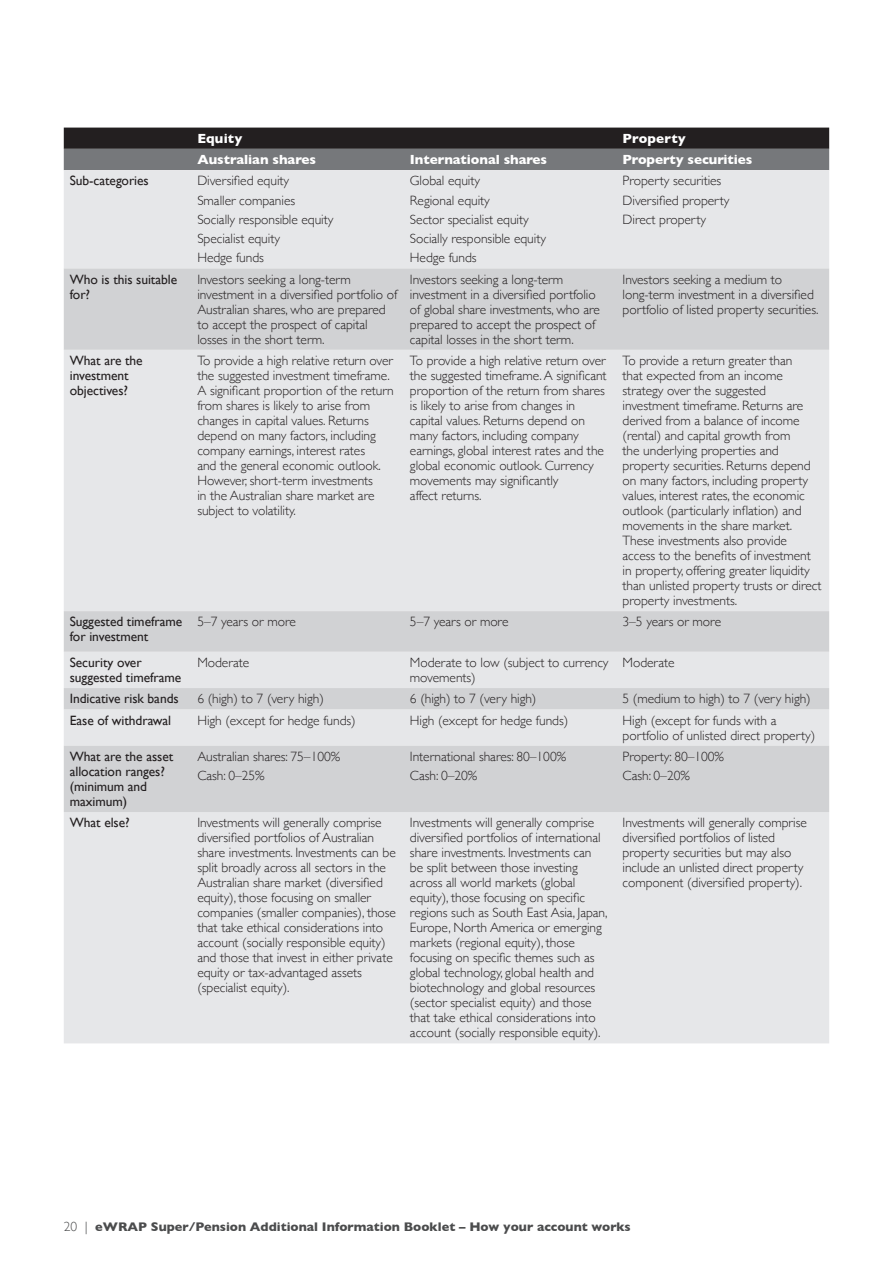
<style>
.page{position:relative;width:893px;height:1263px;background:#fff}
.page>*{position:absolute;margin:0;border:0;box-sizing:border-box;transform-origin:0 0}
.t1{font:300 13.5px/15px "Gill Sans";letter-spacing:-.005em;color:#231f20}
.t2{font:13.5px/15px "Gill Sans";letter-spacing:-.005em;color:#231f20}
.t3{font:700 13.5px "Gill Sans";letter-spacing:-.005em;color:#fff}
.t4{font:700 12.75px "Gill Sans";color:#4b4c4d}
.s1{font-weight:300;font-size:13.5px}
</style>
<div class="page">
<svg style="left:64px;top:128px;width:765px;height:42px;background:#4d4c4e"></svg>
<div style="left:64px;top:170px;width:765px;height:873px;background:#e6e7e9"></div>
<svg style="left:64px;top:268px;width:765px;height:544px;background:#dddee0"></svg>
<p class="t3" style="left:197px;top:128px;width:46px">Equity</p>
<p class="t3" style="left:623px;top:128px;width:65px">Property</p>
<p class="t3" style="left:197px;top:149px;width:120px">Australian shares</p>
<p class="t3" style="left:410px;top:149px;width:139px">International shares</p>
<p class="t3" style="left:623px;top:149px;width:131px">Property securities</p>
<p class="t2" style="left:70px;top:173px;width:81px">Sub-categories</p>
<p class="t1" style="left:197px;top:171px;width:138px;line-height:19.2px">Diversified equity<br>Smaller companies<br>Socially responsible equity<br>Specialist equity<br>Hedge funds</p>
<p class="t1" style="left:410px;top:171px;width:138px;line-height:19.2px">Global equity<br>Regional equity<br>Sector specialist equity<br>Socially responsible equity<br>Hedge funds</p>
<p class="t1" style="left:623px;top:171px;width:108px;line-height:19.2px">Property securities<br>Diversified property<br>Direct property</p>
<p class="t2" style="left:70px;top:272px;width:109px">Who is this suitable for?</p>
<p class="t1" style="left:197px;top:271px;width:201px">Investors seeking a long-term investment in a diversified portfolio of Australian shares, who are prepared to accept the prospect of capital losses in the short term.</p>
<p class="t1" style="left:410px;top:271px;width:192px">Investors seeking a long-term investment in a diversified portfolio of global share investments, who are prepared to accept the prospect of capital losses in the short term.</p>
<p class="t1" style="left:623px;top:271px;width:197px">Investors seeking a medium to long-term investment in a diversified portfolio of listed property securities.</p>
<p class="t2" style="left:70px;top:353px;width:75px">What are the investment objectives?</p>
<p class="t1" style="left:197px;top:353px;width:198px">To provide a high relative return over the suggested investment timeframe.<br>A significant proportion of the return from shares is likely to arise from changes in capital values. Returns depend on many factors, including company earnings, interest rates<br>and the general economic outlook.<br>However, short-term investments<br>in the Australian share market are subject to volatility.</p>
<p class="t1" style="left:410px;top:353px;width:198px">To provide a high relative return over the suggested timeframe. A significant proportion of the return from shares is likely to arise from changes in capital values. Returns depend on many factors, including company earnings, global interest rates and the global economic outlook. Currency movements may significantly<br>affect returns.</p>
<p class="t1" style="left:623px;top:352px;width:200px">To provide a return greater than<br>that expected from an income strategy over the suggested investment timeframe. Returns are derived from a balance of income (rental) and capital growth from<br>the underlying properties and property securities. Returns depend on many factors, including property values, interest rates, the economic outlook (particularly inflation) and movements in the share market.<br>These investments also provide access to the benefits of investment in property, offering greater liquidity than unlisted property trusts or direct property investments.</p>
<p class="t2" style="left:70px;top:614px;width:114px">Suggested timeframe for investment</p>
<p class="t1" style="left:197px;top:614px;width:100px">5–7 years or more</p>
<p class="t1" style="left:410px;top:614px;width:100px">5–7 years or more</p>
<p class="t1" style="left:623px;top:614px;width:100px">3–5 years or more</p>
<p class="t2" style="left:70px;top:655px;width:113px">Security over suggested timeframe</p>
<p class="t1" style="left:197px;top:654px;width:53px">Moderate</p>
<p class="t1" style="left:410px;top:654px;width:200px">Moderate to low (subject to currency movements)</p>
<p class="t1" style="left:623px;top:654px;width:53px">Moderate</p>
<p class="t2" style="left:70px;top:691px;width:110px">Indicative risk bands</p>
<p class="t1" style="left:197px;top:691px;width:128px">6 (high) to 7 (very high)</p>
<p class="t1" style="left:410px;top:691px;width:128px">6 (high) to 7 (very high)</p>
<p class="t1" style="left:623px;top:691px;width:190px">5 (medium to high) to 7 (very high)</p>
<p class="t2" style="left:70px;top:712px;width:103px">Ease of withdrawal</p>
<p class="t1" style="left:197px;top:712px;width:160px">High (except for hedge funds)</p>
<p class="t1" style="left:410px;top:712px;width:160px">High (except for hedge funds)</p>
<p class="t1" style="left:623px;top:712px;width:194px">High (except for funds with a portfolio of unlisted direct property)</p>
<p class="t2" style="left:70px;top:749px;width:105px">What are the asset allocation ranges? (minimum and maximum)</p>
<p class="t1" style="left:197px;top:746px;width:144px;line-height:19.2px">Australian shares: 75–100%<br>Cash: 0–25%</p>
<p class="t1" style="left:410px;top:746px;width:158px;line-height:19.2px">International shares: 80–100%<br>Cash: 0–20%</p>
<p class="t1" style="left:623px;top:746px;width:103px;line-height:19.2px">Property: 80–100%<br>Cash: 0–20%</p>
<p class="t2" style="left:70px;top:815px;width:61px">What else?</p>
<p class="t1" style="left:197px;top:815px;width:200px">Investments will generally comprise diversified portfolios of Australian share investments. Investments can be split broadly across all sectors in the Australian share market (diversified equity), those focusing on smaller companies (smaller companies), those that take ethical considerations into account (socially responsible equity) and those that invest in either private equity or tax-advantaged assets (specialist equity).</p>
<p class="t1" style="left:410px;top:815px;width:199px">Investments will generally comprise diversified portfolios of international share investments. Investments can be split between those investing across all world markets (global equity), those focusing on specific regions such as South East Asia, Japan, Europe, North America or emerging markets (regional equity), those focusing on specific themes such as global technology, global health and biotechnology and global resources (sector specialist equity) and those that take ethical considerations into account (socially responsible equity).</p>
<p class="t1" style="left:623px;top:815px;width:186px">Investments will generally comprise diversified portfolios of listed property securities but may also include an unlisted direct property component (diversified property).</p>
<p class="t4" style="left:64px;top:1217px;width:568px"><span class="s1">20 |</span> eWRAP Super/Pension Additional Information Booklet – How your account works</p>
</div>
